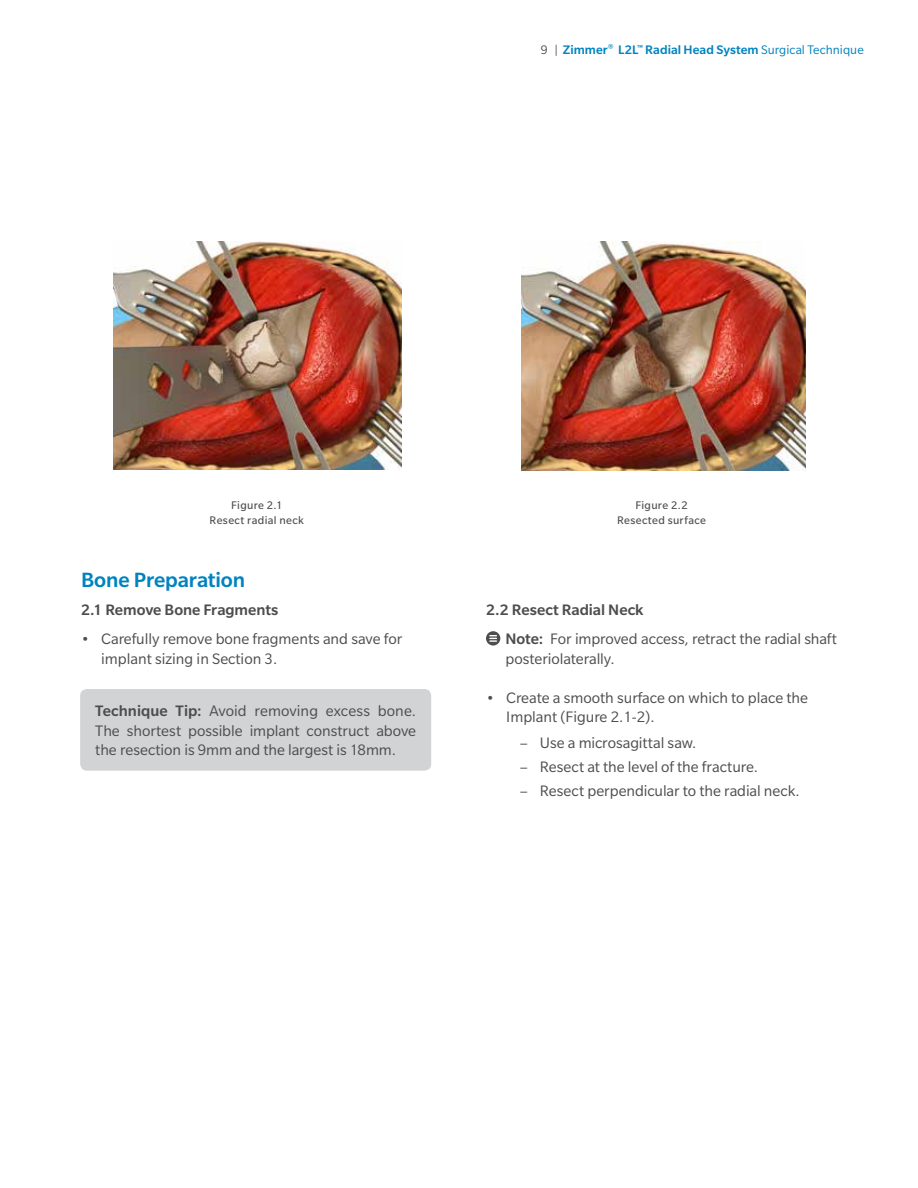
<style>
.page{position:relative;width:918px;height:1188px;background:#fff}
.page>*{position:absolute;margin:0;border:0;box-sizing:border-box;transform-origin:0 0}
.t1{font:500 22.5px "Slate Pro";letter-spacing:-.005em;color:#0083bf}
.t2{font:16.5px/19.5px "Slate Pro";color:#4d4d4f}
.t3{font:500 16.5px "Slate Pro";color:#4d4d4f}
.t4{font:500 13.5px "Slate Pro";letter-spacing:.005em;color:#0083bf}
.t5{font:12px/15px "Slate Pro";letter-spacing:.03em;color:#4d4d4f;text-align:center}
.s1{font-weight:400;color:#4d4d4f}
.s2{font-weight:400}
.s3{font-weight:500}
</style>
<div class="page">
<img style="left:521px;top:241px;width:285px;height:229px">
<img style="left:113px;top:241px;width:289px;height:229px">
<svg style="left:486px;top:631px;width:14px;height:15px"></svg>
<svg style="left:490px;top:635px;width:6px;height:7px"></svg>
<div style="left:80px;top:689px;width:351px;height:82px;background:#d1d3d4;border-radius:7px"></div>
<p class="t4" style="left:541px;top:43px;width:324px"><span class="s1">9 |</span> Zimmer<sup>®</sup> L2L<sup>™</sup> Radial Head System <span class="s2">Surgical Technique</span></p>
<p class="t5" style="left:210px;top:498px;width:96px">Figure 2.1<br>Resect radial neck</p>
<h1 class="t1" style="left:81px;top:568px;width:166px">Bone Preparation</h1>
<p class="t3" style="left:81px;top:601px;width:199px">2.1 Remove Bone Fragments</p>
<p class="t2" style="left:101px;top:629px;width:303px;text-indent:-20px">• Carefully remove bone fragments and save for implant sizing in Section 3.</p>
<p class="t2" style="left:95px;top:701px;width:322px;text-align:justify"><span class="s3">Technique Tip:</span> Avoid removing excess bone.<br>The shortest possible implant construct above the resection is 9mm and the largest is 18mm.</p>
<p class="t5" style="left:617px;top:498px;width:90px">Figure 2.2<br>Resected surface</p>
<p class="t2" style="left:506px;top:595px;width:333px;line-height:29.1px;text-indent:-20px"><span class="s3">2.2 Resect Radial Neck<br>Note:</span> For improved access, retract the radial shaft</p>
<p class="t2" style="left:506px;top:649px;width:111px">posteriolaterally.</p>
<p class="t2" style="left:506px;top:688px;width:303px;text-indent:-20px">• Create a smooth surface on which to place the<br>Implant (Figure 2.1-2).</p>
<p class="t2" style="left:520px;top:733px;width:178px">– Use a microsagittal saw.</p>
<p class="t2" style="left:520px;top:757px;width:240px">– Resect at the level of the fracture.</p>
<p class="t2" style="left:520px;top:781px;width:281px">– Resect perpendicular to the radial neck.</p>
</div>
